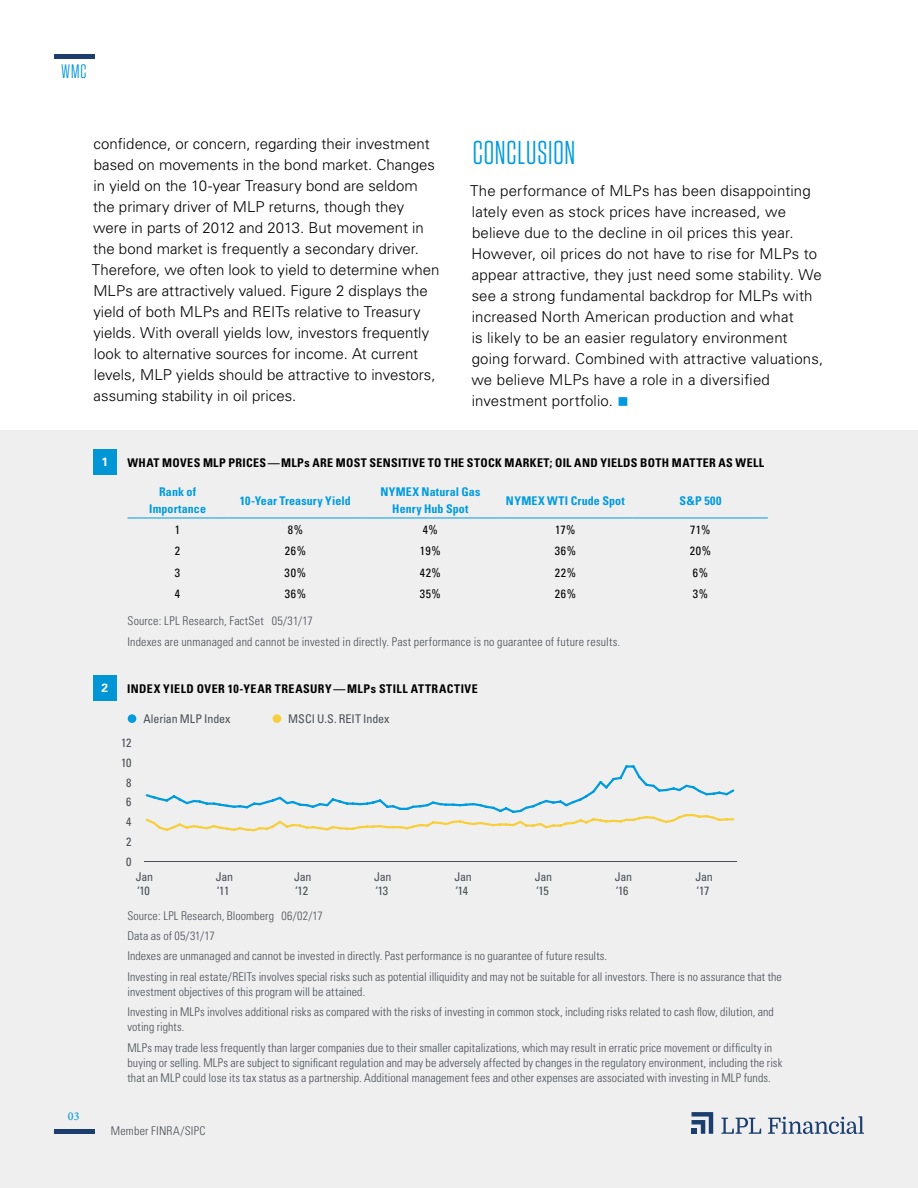
<style>
.page{position:relative;width:918px;height:1188px;background:#fff}
.page>*{position:absolute;margin:0;border:0;box-sizing:border-box;transform-origin:0 0}
.t1{font:33px "Tungsten Narrow";letter-spacing:.025em;color:#009bde}
.t2{font:19.5px "Tungsten Narrow";color:#0098d8}
.t3{font:300 15px/21px "Univers";letter-spacing:.005em;color:#000}
.t4{font:300 condensed 12px/20.4px "Univers";letter-spacing:.01em;color:#4b4f54}
.t5{font:700 condensed 12px "Univers";letter-spacing:.035em;color:#000}
.t6{font:700 condensed 12px/16.5px "Univers";letter-spacing:.01em;color:#009bde;text-align:center}
.t7{font:condensed 12px/13.5px "Univers";letter-spacing:-.025em;color:#4b4f54}
.t8{font:condensed 12px "Univers";letter-spacing:.055em;color:#000}
.t9{font:condensed 12px "Univers";letter-spacing:.005em;color:#4b4f54}
.t10{font:500 12px "Minion Pro";color:#009bde}
.t11{font:700 12px "Univers";color:#fff}
.s1{color:#009bde}
</style>
<div class="page">
<div style="left:0;top:1068px;width:918px;height:120px;background:#efeff0"></div>
<hr style="left:54px;top:1130px;width:40px;height:4px;background:#1b3e6f">
<hr style="left:54px;top:54px;width:40px;height:4px;background:#1b3e6f">
<svg style="left:692px;top:1112px;width:21px;height:22px"></svg>
<svg style="left:721px;top:1118px;width:40px;height:16px"></svg>
<svg style="left:768px;top:1116px;width:96px;height:18px"></svg>
<div style="left:0;top:430px;width:918px;height:655px;background:#efeff0"></div>
<div style="left:93px;top:675px;width:24px;height:26px;background:#0096d6"></div>
<svg style="left:145px;top:765px;width:590px;height:67px"></svg>
<hr style="left:144px;top:861px;width:593px;height:1px;background:#4d4f55">
<div style="left:128px;top:714px;width:8px;height:9px;background:#009bde;border-radius:50%"></div>
<div style="left:273px;top:714px;width:8px;height:9px;background:#f7cf3c;border-radius:50%"></div>
<hr style="left:127px;top:518px;width:101px;height:1px;background:#009bde">
<hr style="left:228px;top:518px;width:135px;height:1px;background:#009bde">
<hr style="left:363px;top:518px;width:135px;height:1px;background:#009bde">
<hr style="left:498px;top:518px;width:135px;height:1px;background:#009bde">
<hr style="left:633px;top:518px;width:135px;height:1px;background:#009bde">
<div style="left:93px;top:450px;width:24px;height:25px;background:#0096d6"></div>
<h2 class="t2" style="left:61px;top:62px;width:27px">WMC</h2>
<p class="t3" style="left:92px;top:134px;width:349px">confidence, or concern, regarding their investment based on movements in the bond market. Changes in yield on the 10-year Treasury bond are seldom the primary driver of MLP returns, though they were in parts of 2012 and 2013. But movement in the bond market is frequently a secondary driver.<br>Therefore, we often look to yield to determine when MLPs are attractively valued. Figure 2 displays the yield of both MLPs and REITs relative to Treasury yields. With overall yields low, investors frequently look to alternative sources for income. At current levels, MLP yields should be attractive to investors, assuming stability in oil prices.</p>
<h1 class="t1" style="left:473px;top:136px;width:104px">CONCLUSION</h1>
<p class="t3" style="left:470px;top:180px;width:355px">The performance of MLPs has been disappointing lately even as stock prices have increased, we believe due to the decline in oil prices this year.<br>However, oil prices do not have to rise for MLPs to appear attractive, they just need some stability. We see a strong fundamental backdrop for MLPs with increased North American production and what<br>is likely to be an easier regulatory environment going forward. Combined with attractive valuations, we believe MLPs have a role in a diversified investment portfolio. <span class="s1">■</span></p>
<p class="t11" style="left:102px;top:455px;width:8px">1</p>
<p class="t5" style="left:127px;top:455px;width:638px">WHAT MOVES MLP PRICES—MLPs ARE MOST SENSITIVE TO THE STOCK MARKET; OIL AND YIELDS BOTH MATTER AS WELL</p>
<p class="t6" style="left:149px;top:484px;width:58px">Rank of<br>Importance</p>
<p class="t6" style="left:240px;top:492px;width:112px">10-Year Treasury Yield</p>
<p class="t6" style="left:380px;top:484px;width:101px">NYMEX Natural Gas<br>Henry Hub Spot</p>
<p class="t6" style="left:506px;top:492px;width:120px">NYMEX WTI Crude Spot</p>
<p class="t6" style="left:679px;top:492px;width:44px">S&amp;P 500</p>
<p class="t8" style="left:175px;top:522px;width:7px">1</p>
<p class="t8" style="left:288px;top:522px;width:17px">8%</p>
<p class="t8" style="left:423px;top:522px;width:17px">4%</p>
<p class="t8" style="left:555px;top:522px;width:22px">17%</p>
<p class="t8" style="left:690px;top:522px;width:22px">71%</p>
<p class="t8" style="left:175px;top:543px;width:7px">2</p>
<p class="t8" style="left:285px;top:543px;width:23px">26%</p>
<p class="t8" style="left:420px;top:543px;width:22px">19%</p>
<p class="t8" style="left:555px;top:543px;width:23px">36%</p>
<p class="t8" style="left:690px;top:543px;width:23px">20%</p>
<p class="t8" style="left:175px;top:565px;width:7px">3</p>
<p class="t8" style="left:285px;top:565px;width:23px">30%</p>
<p class="t8" style="left:420px;top:565px;width:23px">42%</p>
<p class="t8" style="left:555px;top:565px;width:23px">22%</p>
<p class="t8" style="left:693px;top:565px;width:17px">6%</p>
<p class="t8" style="left:175px;top:587px;width:7px">4</p>
<p class="t8" style="left:285px;top:587px;width:23px">36%</p>
<p class="t8" style="left:420px;top:587px;width:23px">35%</p>
<p class="t8" style="left:555px;top:587px;width:23px">26%</p>
<p class="t8" style="left:693px;top:587px;width:17px">3%</p>
<p class="t4" style="left:127px;top:611px;width:494px">Source: LPL Research, FactSet 05/31/17<br>Indexes are unmanaged and cannot be invested in directly. Past performance is no guarantee of future results.</p>
<p class="t11" style="left:102px;top:681px;width:8px">2</p>
<p class="t5" style="left:127px;top:681px;width:352px">INDEX YIELD OVER 10-YEAR TREASURY—MLPs STILL ATTRACTIVE</p>
<p class="t7" style="left:121px;top:733px;width:12px;line-height:19.8px;text-align:center">12<br>10<br>8<br>6<br>4<br>2<br>0</p>
<p class="t7" style="left:143px;top:712px;width:89px">Alerian MLP Index</p>
<p class="t9" style="left:288px;top:711px;width:103px">MSCI U.S. REIT Index</p>
<p class="t7" style="left:136px;top:870px;width:19px">Jan ‘10</p>
<p class="t7" style="left:216px;top:870px;width:19px">Jan ‘11</p>
<p class="t7" style="left:294px;top:870px;width:19px">Jan ‘12</p>
<p class="t7" style="left:374px;top:870px;width:19px">Jan ‘13</p>
<p class="t7" style="left:454px;top:870px;width:19px">Jan ‘14</p>
<p class="t7" style="left:535px;top:870px;width:19px">Jan ‘15</p>
<p class="t7" style="left:615px;top:870px;width:19px">Jan ‘16</p>
<p class="t7" style="left:695px;top:870px;width:19px">Jan ‘17</p>
<p class="t10" style="left:68px;top:1108px;width:13px">03</p>
<p class="t4" style="left:127px;top:905px;width:656px">Source: LPL Research, Bloomberg 06/02/17<br>Data as of 05/31/17<br>Indexes are unmanaged and cannot be invested in directly. Past performance is no guarantee of future results.<br>Investing in real estate/REITs involves special risks such as potential illiquidity and may not be suitable for all investors. There is no assurance that the</p>
<p class="t4" style="left:127px;top:981px;width:648px">investment objectives of this program will be attained.<br>Investing in MLPs involves additional risks as compared with the risks of investing in common stock, including risks related to cash flow, dilution, and</p>
<p class="t4" style="left:127px;top:1017px;width:646px">voting rights.<br>MLPs may trade less frequently than larger companies due to their smaller capitalizations, which may result in erratic price movement or difficulty in</p>
<p class="t4" style="left:127px;top:1055px;width:656px;line-height:15px">buying or selling. MLPs are subject to significant regulation and may be adversely affected by changes in the regulatory environment, including the risk that an MLP could lose its tax status as a partnership. Additional management fees and other expenses are associated with investing in MLP funds.</p>
<p class="t4" style="left:111px;top:1120px;width:96px">Member FINRA/SIPC</p>
</div>
